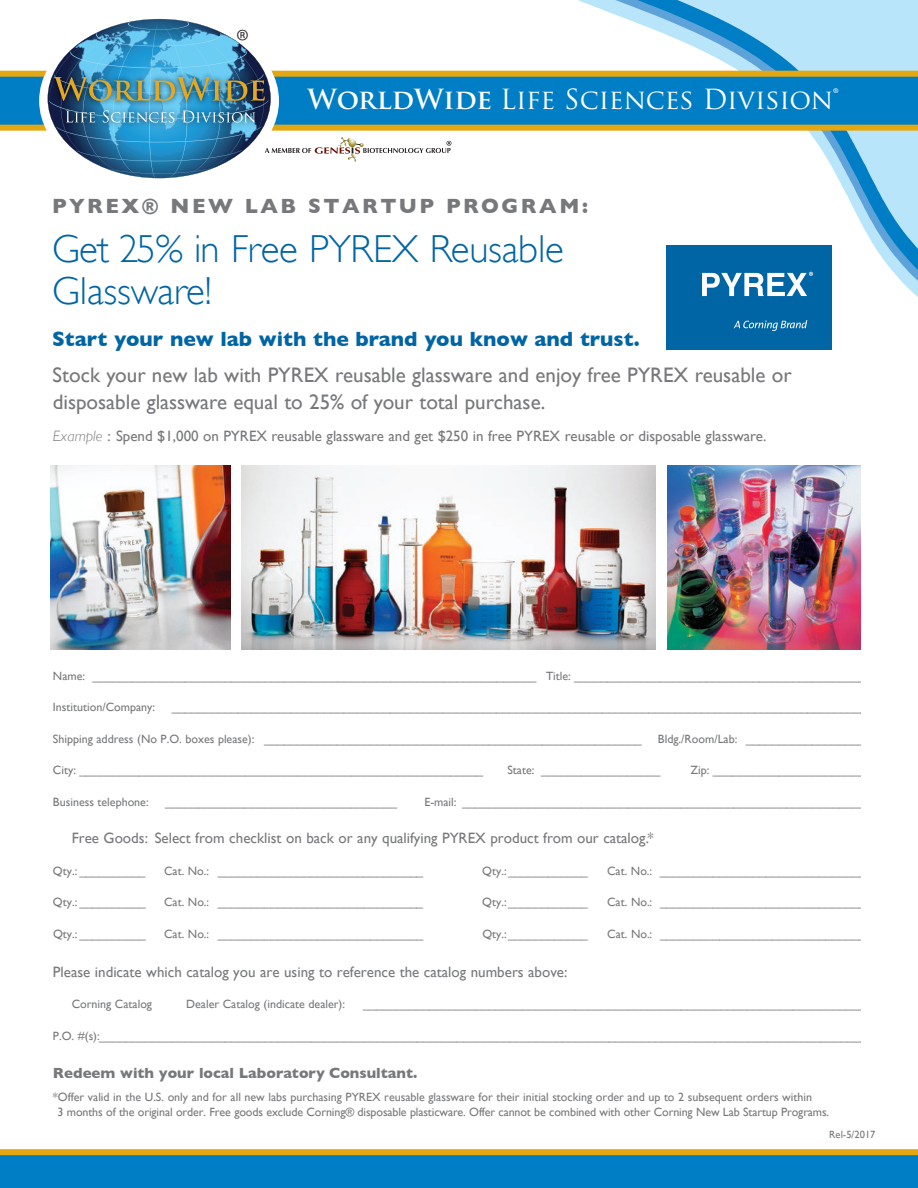
<style>
.page{position:relative;width:918px;height:1188px;background:#fff}
.page>*{position:absolute;margin:0;border:0;box-sizing:border-box;transform-origin:0 0}
.t1{font:300 39px/42px "Gill Sans";letter-spacing:-.005em;color:#0065a4}
.t2{font:27px "Trajan Pro";color:#fff}
.t3{font:23.85px "Myriad";color:#231f20}
.t4{font:21px/35.8px "Gill Sans";color:#76787b}
.t5{font:700 21px "Gill Sans";letter-spacing:.12em;color:#76787b}
.t6{font:15px "Gill Sans";color:#76787b}
.t7{font:700 15px "Gill Sans";color:#76787b}
.t8{font:12px/15px "Gill Sans";color:#76787b}
.t9{font:10.5px "Gill Sans";color:#76787b}
.s1{font-weight:700}
.s2{font-weight:700;color:#0065a4}
.s3{font-weight:300;font-style:italic}
</style>
<div class="page">
<svg style="left:451px;top:0;width:467px;height:350px"></svg>
<div style="left:0;top:73px;width:918px;height:53px;background:#007ec5"></div>
<div style="left:0;top:71px;width:918px;height:6px;background:#e5a710"></div>
<div style="left:0;top:125px;width:918px;height:6px;background:#e5a710"></div>
<div style="left:0;top:1152px;width:918px;height:36px;background:#007ec5"></div>
<div style="left:0;top:1149px;width:918px;height:6px;background:#e5a710"></div>
<div style="left:39px;top:15px;width:240px;height:171px;background:#fff;border-radius:50%"></div>
<svg style="left:48px;top:19px;width:403px;height:159px"></svg>
<img style="left:241px;top:465px;width:415px;height:185px">
<div style="left:666px;top:245px;width:166px;height:104px;background:#0065a4"></div>
<svg style="left:734px;top:320px;width:73px;height:11px"></svg>
<svg style="left:702px;top:272px;width:111px;height:24px"></svg>
<img style="left:51px;top:465px;width:180px;height:185px">
<img style="left:667px;top:465px;width:194px;height:184px">
<p class="t3" style="left:237px;top:26px;width:14px">®</p>
<p class="t2" style="left:307px;top:82px;width:533px"><span class="s1">WorldWide</span> Life Sciences Division®</p>
<p class="t5" style="left:52px;top:193px;width:537px">PYREX® NEW LAB STARTUP PROGRAM:</p>
<p class="t1" style="left:52px;top:228px;width:513px">Get 25% in Free PYREX Reusable<br>Glassware!</p>
<p class="t4" style="left:52px;top:321px;width:741px"><span class="s2">Start your new lab with the brand you know and trust.<br></span>Stock your new lab with PYREX reusable glassware and enjoy free PYREX reusable or</p>
<p class="t4" style="left:53px;top:384px;width:494px">disposable glassware equal to 25% of your total purchase.</p>
<p class="t6" style="left:53px;top:427px;width:715px"><span class="s3">Example</span> : Spend $1,000 on PYREX reusable glassware and get $250 in free PYREX reusable or disposable glassware.</p>
<p class="t8" style="left:53px;top:668px;width:821px">Name: ___________________________________________________________________ Title: _____________________________________________</p>
<p class="t8" style="left:53px;top:700px;width:104px">Institution/Company:</p>
<p class="t8" style="left:172px;top:700px;width:704px">__________________________________________________________________________________________________________</p>
<p class="t8" style="left:53px;top:731px;width:590px">Shipping address (No P.O. boxes please): _________________________________________________________</p>
<p class="t8" style="left:658px;top:731px;width:215px">Bldg./Room/Lab: ___________________</p>
<p class="t8" style="left:53px;top:763px;width:432px">City: _____________________________________________________________</p>
<p class="t8" style="left:507px;top:763px;width:154px">State: __________________</p>
<p class="t8" style="left:690px;top:763px;width:183px">Zip: ________________________</p>
<p class="t8" style="left:53px;top:794px;width:97px">Business telephone:</p>
<p class="t8" style="left:165px;top:794px;width:233px">___________________________________</p>
<p class="t8" style="left:424px;top:794px;width:456px">E-mail: _______________________________________________________________</p>
<p class="t6" style="left:72px;top:830px;width:584px">Free Goods: Select from checklist on back or any qualifying PYREX product from our catalog.*</p>
<p class="t8" style="left:53px;top:863px;width:94px">Qty.: __________</p>
<p class="t8" style="left:164px;top:863px;width:261px">Cat. No.: _______________________________</p>
<p class="t8" style="left:482px;top:863px;width:107px">Qty.:____________</p>
<p class="t8" style="left:607px;top:863px;width:266px">Cat. No.: ________________________________</p>
<p class="t8" style="left:53px;top:895px;width:94px">Qty.: __________</p>
<p class="t8" style="left:164px;top:895px;width:261px">Cat. No.: _______________________________</p>
<p class="t8" style="left:482px;top:895px;width:107px">Qty.:____________</p>
<p class="t8" style="left:607px;top:895px;width:266px">Cat. No.: ________________________________</p>
<p class="t8" style="left:53px;top:926px;width:94px">Qty.: __________</p>
<p class="t8" style="left:164px;top:926px;width:261px">Cat. No.: _______________________________</p>
<p class="t8" style="left:482px;top:926px;width:107px">Qty.:____________</p>
<p class="t8" style="left:607px;top:926px;width:266px">Cat. No.: ________________________________</p>
<p class="t6" style="left:53px;top:963px;width:516px">Please indicate which catalog you are using to reference the catalog numbers above:</p>
<p class="t8" style="left:72px;top:997px;width:82px">Corning Catalog</p>
<p class="t8" style="left:186px;top:997px;width:160px">Dealer Catalog (indicate dealer):</p>
<p class="t8" style="left:363px;top:997px;width:505px">____________________________________________________________________________</p>
<p class="t8" style="left:53px;top:1028px;width:816px">P.O. #(s):____________________________________________________________________________________________________________________</p>
<p class="t7" style="left:53px;top:1064px;width:366px">Redeem with your local Laboratory Consultant.</p>
<p class="t8" style="left:58px;top:1089px;width:773px;text-indent:-5px">*Offer valid in the U.S. only and for all new labs purchasing PYREX reusable glassware for their initial stocking order and up to 2 subsequent orders within<br>3 months of the original order. Free goods exclude Corning® disposable plasticware. Offer cannot be combined with other Corning New Lab Startup Programs.</p>
<p class="t9" style="left:829px;top:1128px;width:48px">Rel-5/2017</p>
</div>
